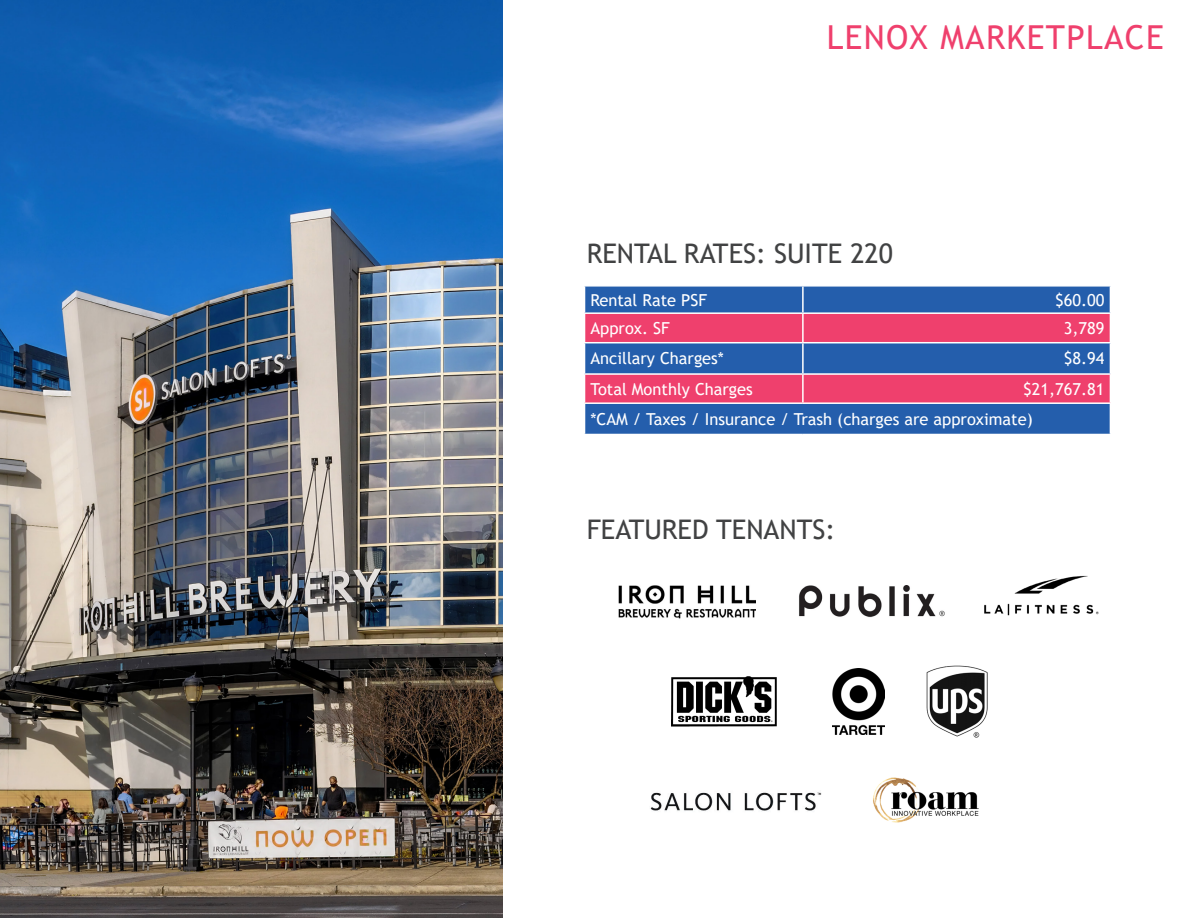
<style>
.page{position:relative;width:1188px;height:918px;background:#fff}
.page>*{position:absolute;margin:0;border:0;box-sizing:border-box;transform-origin:0 0}
.t1{font:33px "Trebuchet MS";letter-spacing:.04em;color:#ef406d}
.t2{font:27px "Trebuchet MS";color:#414243}
.t3{font:16.5px/30.2px "Trebuchet MS";color:#fff}
</style>
<div class="page">
<img style="left:0;top:0;width:502px;height:918px">
<div style="left:585px;top:287px;width:525px;height:147px;background:#245eac"></div>
<svg style="left:585px;top:314px;width:525px;height:88px;background:#a84b83"></svg>
<hr style="left:802px;top:287px;width:2px;height:25px;background:#fff">
<hr style="left:584px;top:312px;width:219px;height:2px;background:#fff">
<hr style="left:803px;top:312px;width:308px;height:2px;background:#fff">
<hr style="left:802px;top:314px;width:2px;height:28px;background:#fff">
<hr style="left:584px;top:342px;width:219px;height:1px;background:#fff">
<hr style="left:803px;top:342px;width:308px;height:1px;background:#fff">
<hr style="left:802px;top:343px;width:2px;height:30px;background:#fff">
<hr style="left:803px;top:373px;width:308px;height:2px;background:#fff">
<hr style="left:803px;top:402px;width:308px;height:2px;background:#fff">
<hr style="left:584px;top:373px;width:219px;height:2px;background:#fff">
<hr style="left:802px;top:375px;width:2px;height:27px;background:#fff">
<hr style="left:584px;top:402px;width:219px;height:2px;background:#fff">
<img style="left:832px;top:668px;width:52px;height:67px">
<img style="left:671px;top:676px;width:106px;height:51px">
<img style="left:799px;top:585px;width:146px;height:33px">
<img style="left:618px;top:585px;width:138px;height:34px">
<img style="left:873px;top:777px;width:106px;height:46px">
<img style="left:984px;top:575px;width:115px;height:41px">
<img style="left:650px;top:792px;width:172px;height:19px">
<img style="left:926px;top:665px;width:62px;height:73px">
<h1 class="t1" style="left:827px;top:17px;width:339px">LENOX MARKETPLACE</h1>
<h2 class="t2" style="left:587px;top:237px;width:308px">RENTAL RATES: SUITE 220</h2>
<p class="t3" style="left:591px;top:285px;width:118px">Rental Rate PSF</p>
<p class="t3" style="left:1055px;top:285px;width:51px">$60.00</p>
<p class="t3" style="left:591px;top:313px;width:81px">Approx. SF</p>
<p class="t3" style="left:1064px;top:313px;width:42px">3,789</p>
<p class="t3" style="left:591px;top:343px;width:135px">Ancillary Charges*</p>
<p class="t3" style="left:1064px;top:343px;width:42px">$8.94</p>
<p class="t3" style="left:591px;top:374px;width:164px">Total Monthly Charges</p>
<p class="t3" style="left:591px;top:374px;width:515px;text-indent:433px">$21,767.81 *CAM / Taxes / Insurance / Trash (charges are approximate)</p>
<h2 class="t2" style="left:587px;top:513px;width:250px">FEATURED TENANTS:</h2>
</div>
